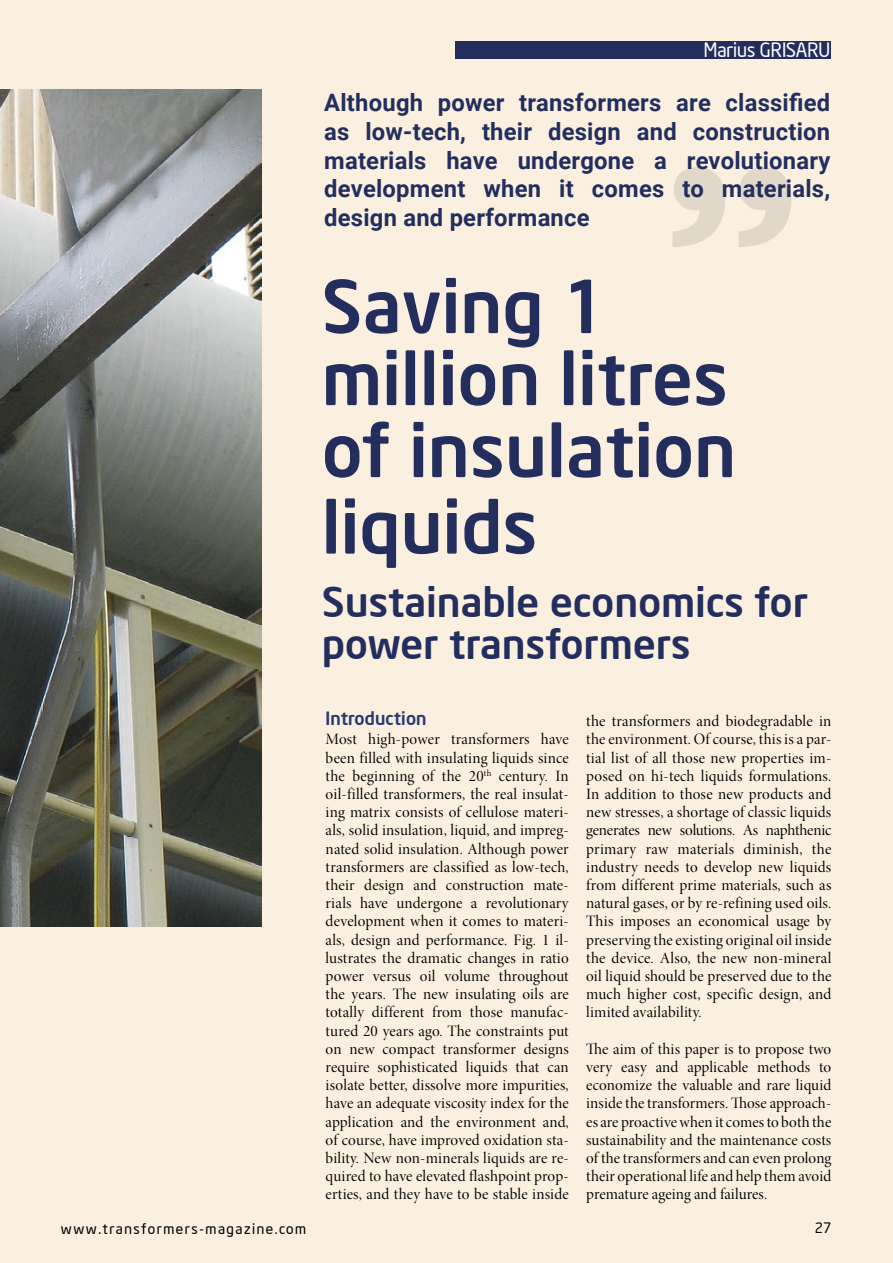
<style>
.page{position:relative;width:893px;height:1263px;background:#fbf0e0}
.page>*{position:absolute;margin:0;border:0;box-sizing:border-box;transform-origin:0 0}
.t1{font:500 72px/73.5px "Neo Sans Intel";letter-spacing:.01em;color:#232e5f}
.t2{font:500 40.5px/42px "Neo Sans Intel";letter-spacing:.01em;color:#232e5f}
.t3{font:700 24px/28.8px "Roboto";letter-spacing:.01em;color:#232e5f;text-align:justify}
.t4{font:19.5px "Neo Sans Intel";color:#fff;scale:.95 1}
.t5{font:500 18px "Neo Sans Intel";letter-spacing:.01em;color:#283872}
.t6{font:15.9px/18.1px "Minion Pro Disp";letter-spacing:.01em;color:#000;text-align:justify}
.t7{font:14.25px "Neo Sans Intel";letter-spacing:.11em;color:#000}
</style>
<div class="page">
<img style="left:0;top:89px;width:261px;height:837px">
<svg style="left:672px;top:167px;width:119px;height:80px"></svg>
<div style="left:455px;top:41px;width:376px;height:17px;background:#232e5f"></div>
<p class="t4" style="left:704px;top:37px;width:135px">Marius GRISARU</p>
<h3 class="t3" style="left:324px;top:87px;width:508px">Although power transformers are classified as low-tech, their design and construction materials have undergone a revolutionary development when it comes to materials, design and performance</h3>
<h1 class="t1" style="left:322px;top:268px;width:415px">Saving 1 million litres of insulation liquids</h1>
<h2 class="t2" style="left:322px;top:580px;width:487px">Sustainable economics for power transformers</h2>
<p class="t5" style="left:326px;top:707px;width:102px">Introduction</p>
<p class="t6" style="left:326px;top:730px;width:245px">Most high-power transformers have been filled with insulating liquids since the beginning of the 20<sup>th</sup> century. In oil-filled transformers, the real insulat&shy;ing matrix consists of cellulose materi&shy;als, solid insulation, liquid, and impreg&shy;nated solid insulation. Although power transformers are classified as low-tech, their design and construction mate&shy;rials have undergone a revolutionary development when it comes to materi&shy;als, design and performance. Fig. 1 il&shy;lustrates the dramatic changes in ratio power versus oil volume throughout the years. The new insulating oils are totally different from those manufac&shy;tured 20 years ago. The constraints put on new compact transformer designs require sophisticated liquids that can isolate better, dissolve more impurities, have an adequate viscosity index for the application and the environment and, of course, have improved oxidation sta&shy;bility. New non-minerals liquids are re&shy;quired to have elevated flashpoint prop&shy;erties, and they have to be stable inside</p>
<p class="t6" style="left:586px;top:712px;width:247px">the transformers and biodegradable in the environment. Of course, this is a par&shy;tial list of all those new properties im&shy;posed on hi-tech liquids formulations.<br>In addition to those new products and new stresses, a shortage of classic liquids generates new solutions. As naphthenic primary raw materials diminish, the industry needs to develop new liquids from different prime materials, such as natural gases, or by re-refining used oils.<br>This imposes an economical usage by preserving the existing original oil inside the device. Also, the new non-mineral oil liquid should be preserved due to the much higher cost, specific design, and limited availability.</p>
<p class="t6" style="left:586px;top:1040px;width:247px">The aim of this paper is to propose two very easy and applicable methods to economize the valuable and rare liquid inside the transformers. Those approach&shy;es are proactive when it comes to both the sustainability and the maintenance costs of the transformers and can even prolong their operational life and help them avoid premature ageing and failures.</p>
<p class="t7" style="left:61px;top:1220px;width:247px">www.transformers-magazine.com</p>
<p class="t7" style="left:815px;top:1219px;width:18px">27</p>
</div>
